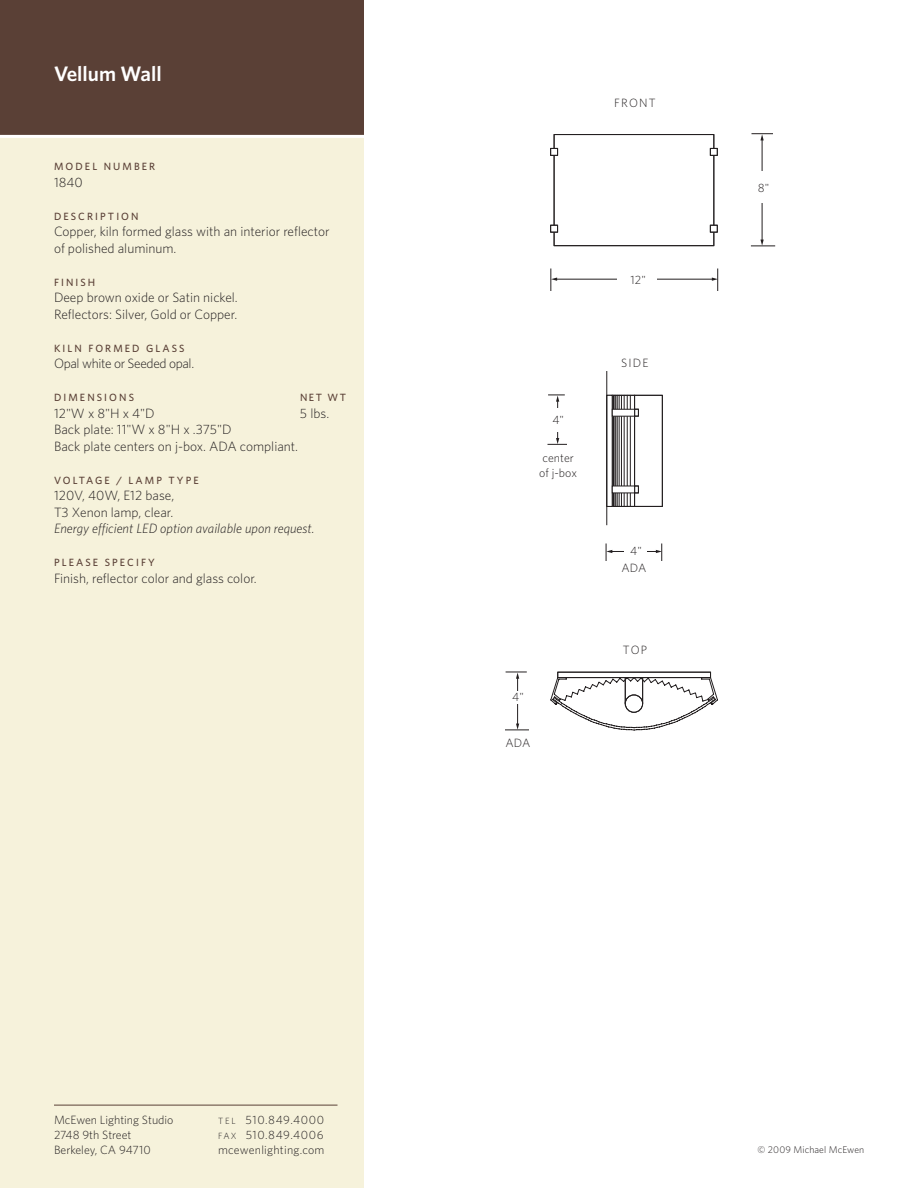
<style>
.page{position:relative;width:918px;height:1188px;background:#fff}
.page>*{position:absolute;margin:0;border:0;box-sizing:border-box;transform-origin:0 0}
.t1{font:600 21px "Whitney HTF";color:#fff}
.t2{font:300 13.5px "Whitney HTF";color:#231f20}
.t3{font:italic 300 13.5px "Whitney HTF";color:#231f20}
.t4{font:300 13.5px "Whitney HTF";letter-spacing:-.025em;color:#231f20}
.t5{font:300 12px/15px "Whitney HTF";color:#231f20}
.t6{font:500 10.5px "Whitney HTF";letter-spacing:.2em;color:#5a4036}
.t7{font:300 9.75px "Whitney HTF";letter-spacing:.01em;color:#231f20}
.s1{font-size:9px}
</style>
<div class="page">
<div style="left:0;top:135px;width:364px;height:1053px;background:#f6f2db"></div>
<div style="left:0;top:0;width:364px;height:135px;background:#5a4036"></div>
<hr style="left:0;top:135px;width:364px;height:3px;background:#fff">
<hr style="left:54px;top:1105px;width:284px;height:1px;background:#5a4036">
<svg style="left:550px;top:672px;width:168px;height:58px"></svg>
<div style="left:625px;top:695px;width:18px;height:17px;background:#fff;border-radius:50%"></div>
<div style="left:625px;top:695px;width:18px;height:17px;border:1px solid #231f20;border-radius:50%"></div>
<div style="left:634px;top:395px;width:29px;height:112px;border:1px solid #231f20"></div>
<svg style="left:606px;top:395px;width:33px;height:112px"></svg>
<hr style="left:630px;top:395px;width:1px;height:111px;background:#231f20">
<hr style="left:627px;top:395px;width:1px;height:111px;background:#231f20">
<hr style="left:624px;top:395px;width:1px;height:111px;background:#231f20">
<hr style="left:621px;top:395px;width:1px;height:111px;background:#231f20">
<hr style="left:619px;top:395px;width:1px;height:111px;background:#231f20">
<hr style="left:617px;top:395px;width:1px;height:111px;background:#231f20">
<hr style="left:615px;top:395px;width:1px;height:111px;background:#231f20">
<hr style="left:614px;top:395px;width:1px;height:111px;background:#231f20">
<hr style="left:613px;top:395px;width:1px;height:111px;background:#231f20">
<svg style="left:608px;top:395px;width:4px;height:112px"></svg>
<div style="left:612px;top:409px;width:23px;height:7px;background:#fff;border:1px solid #231f20"></div>
<div style="left:612px;top:486px;width:23px;height:7px;background:#fff"></div>
<div style="left:554px;top:134px;width:160px;height:112px;border:1px solid #231f20"></div>
<div style="left:550px;top:148px;width:8px;height:8px;background:#fff"></div>
<div style="left:550px;top:148px;width:8px;height:8px;border:1px solid #231f20"></div>
<div style="left:550px;top:225px;width:8px;height:7px;background:#fff"></div>
<div style="left:550px;top:225px;width:8px;height:7px;border:1px solid #231f20"></div>
<div style="left:710px;top:148px;width:8px;height:8px;background:#fff"></div>
<div style="left:710px;top:148px;width:8px;height:8px;border:1px solid #231f20"></div>
<div style="left:710px;top:225px;width:8px;height:7px;background:#fff"></div>
<div style="left:710px;top:225px;width:8px;height:7px;border:1px solid #231f20"></div>
<hr style="left:762px;top:139px;width:1px;height:102px;background:#231f20">
<hr style="left:556px;top:279px;width:157px;height:1px;background:#231f20">
<svg style="left:551px;top:268px;width:6px;height:23px"></svg>
<svg style="left:712px;top:268px;width:6px;height:23px"></svg>
<svg style="left:751px;top:240px;width:24px;height:7px"></svg>
<svg style="left:752px;top:133px;width:21px;height:7px"></svg>
<div style="left:617px;top:271px;width:39px;height:21px;background:#fff"></div>
<div style="left:745px;top:172px;width:39px;height:31px;background:#fff"></div>
<hr style="left:557px;top:401px;width:1px;height:38px;background:#231f20">
<svg style="left:548px;top:438px;width:19px;height:7px"></svg>
<svg style="left:548px;top:395px;width:17px;height:7px"></svg>
<div style="left:541px;top:408px;width:38px;height:24px;background:#fff"></div>
<hr style="left:517px;top:678px;width:1px;height:47px;background:#231f20">
<svg style="left:505px;top:724px;width:24px;height:7px"></svg>
<svg style="left:506px;top:672px;width:21px;height:7px"></svg>
<div style="left:501px;top:691px;width:38px;height:13px;background:#fff"></div>
<hr style="left:611px;top:551px;width:46px;height:1px;background:#231f20">
<svg style="left:606px;top:543px;width:6px;height:18px"></svg>
<svg style="left:656px;top:543px;width:6px;height:18px"></svg>
<div style="left:624px;top:543px;width:22px;height:16px;background:#fff"></div>
<hr style="left:607px;top:371px;width:1px;height:154px;background:#231f20">
<p class="t1" style="left:54px;top:61px;width:109px">Vellum Wall</p>
<p class="t6" style="left:54px;top:160px;width:103px">MODEL NUMBER</p>
<p class="t2" style="left:54px;top:174px;width:30px">1840</p>
<p class="t6" style="left:54px;top:210px;width:86px">DESCRIPTION</p>
<p class="t2" style="left:54px;top:224px;width:277px">Copper, kiln formed glass with an interior reflector</p>
<p class="t2" style="left:54px;top:240px;width:124px">of polished aluminum.</p>
<p class="t6" style="left:54px;top:276px;width:43px">FINISH</p>
<p class="t2" style="left:54px;top:290px;width:185px">Deep brown oxide or Satin nickel.</p>
<p class="t2" style="left:54px;top:306px;width:185px">Reflectors: Silver, Gold or Copper.</p>
<p class="t6" style="left:54px;top:342px;width:132px">KILN FORMED GLASS</p>
<p class="t4" style="left:54px;top:356px;width:142px">Opal white or Seeded opal.</p>
<p class="t6" style="left:54px;top:391px;width:82px">DIMENSIONS</p>
<p class="t6" style="left:300px;top:391px;width:48px">NET WT</p>
<p class="t2" style="left:54px;top:405px;width:102px">12"W x 8"H x 4"D</p>
<p class="t2" style="left:300px;top:405px;width:31px">5 lbs.</p>
<p class="t2" style="left:54px;top:422px;width:179px">Back plate: 11"W x 8"H x .375"D</p>
<p class="t2" style="left:54px;top:438px;width:246px">Back plate centers on j-box. ADA compliant.</p>
<p class="t6" style="left:54px;top:474px;width:146px">VOLTAGE / LAMP TYPE</p>
<p class="t2" style="left:54px;top:488px;width:122px">120V, 40W, E12 base,</p>
<p class="t2" style="left:54px;top:504px;width:121px">T3 Xenon lamp, clear.</p>
<p class="t3" style="left:54px;top:521px;width:262px">Energy efficient LED option available upon request.</p>
<p class="t6" style="left:54px;top:556px;width:102px">PLEASE SPECIFY</p>
<p class="t2" style="left:54px;top:570px;width:204px">Finish, reflector color and glass color.</p>
<p class="t5" style="left:54px;top:1112px;width:121px">McEwen Lighting Studio<br>2748 9th Street<br>Berkeley, CA 94710</p>
<p class="t5" style="left:218px;top:1112px;width:108px;text-align:justify"><span class="s1">TEL</span> 510.849.4000<br><span class="s1">FAX</span> 510.849.4006 mcewenlighting.com</p>
<p class="t5" style="left:614px;top:95px;width:43px">FRONT</p>
<p class="t5" style="left:552px;top:413px;width:13px">4"</p>
<p class="t5" style="left:539px;top:451px;width:39px;line-height:14.4px">center of j-box</p>
<p class="t5" style="left:512px;top:690px;width:13px">4"</p>
<p class="t5" style="left:506px;top:735px;width:27px">ADA</p>
<p class="t5" style="left:631px;top:272px;width:17px">12"</p>
<p class="t5" style="left:621px;top:355px;width:29px">SIDE</p>
<p class="t5" style="left:630px;top:543px;width:13px">4"</p>
<p class="t5" style="left:621px;top:560px;width:27px">ADA</p>
<p class="t5" style="left:623px;top:642px;width:26px">TOP</p>
<p class="t5" style="left:758px;top:180px;width:13px">8"</p>
<p class="t7" style="left:758px;top:1144px;width:108px">© 2009 Michael McEwen</p>
</div>
